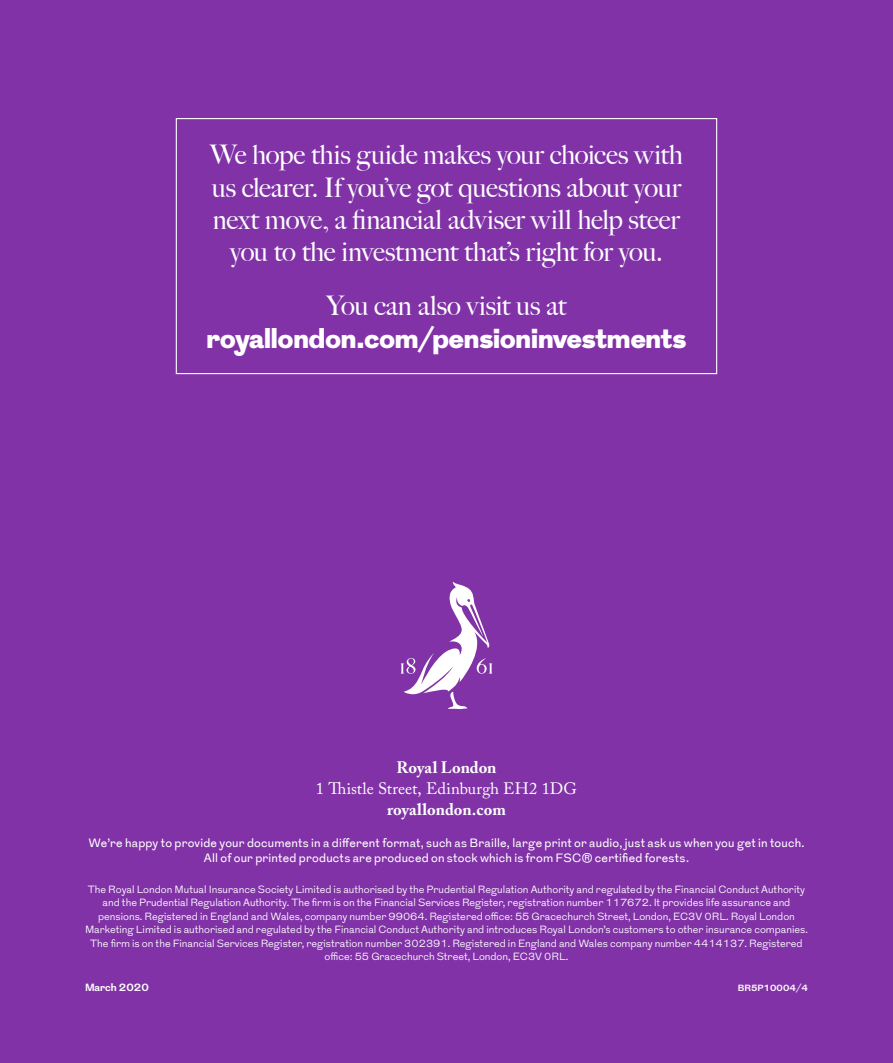
<style>
.page{position:relative;width:893px;height:1063px;background:#8132a7}
.page>*{position:absolute;margin:0;border:0;box-sizing:border-box;transform-origin:0 0}
.t1{font:500 27px/32.4px "Big Caslon";letter-spacing:-.01em;color:#fff;text-align:center}
.t2{font:900 27px "Grot";color:#fff}
.t3{font:16.5px "Adobe Caslon Pro";color:#fff}
.t4{font:700 16.5px "Adobe Caslon Pro";letter-spacing:-.005em;color:#fff}
.t5{font:12px/15px "Grot";letter-spacing:.015em;color:#fff;text-align:center}
.t6{font:300 10.5px/13.5px "Grot";color:#fff;text-align:center}
.t7{font:700 10.5px "Grot";color:#fff}
.t8{font:700 9px "Grot";color:#fff}
</style>
<div class="page">
<div style="left:176px;top:118px;width:541px;height:256px;border:1px solid #fff"></div>
<svg style="left:400px;top:582px;width:92px;height:127px"></svg>
<h1 class="t1" style="left:210px;top:138px;width:474px">We hope this guide makes your choices with us clearer. If you’ve got questions about your next move, a financial adviser will help steer you to the investment that’s right for you.</h1>
<h1 class="t1" style="left:326px;top:288px;width:242px">You can also visit us at</h1>
<h1 class="t2" style="left:207px;top:319px;width:481px">royallondon.com/pensioninvestments</h1>
<h2 class="t4" style="left:396px;top:758px;width:102px">Royal London</h2>
<h2 class="t3" style="left:316px;top:779px;width:262px">1 Thistle Street, Edinburgh EH2 1DG</h2>
<h2 class="t4" style="left:387px;top:800px;width:120px">royallondon.com</h2>
<p class="t5" style="left:88px;top:836px;width:718px">We’re happy to provide your documents in a different format, such as Braille, large print or audio, just ask us when you get in touch.<br>All of our printed products are produced on stock which is from FSC® certified forests.</p>
<p class="t6" style="left:85px;top:883px;width:724px">The Royal London Mutual Insurance Society Limited is authorised by the Prudential Regulation Authority and regulated by the Financial Conduct Authority and the Prudential Regulation Authority. The firm is on the Financial Services Register, registration number 117672. It provides life assurance and pensions. Registered in England and Wales, company number 99064. Registered office: 55 Gracechurch Street, London, EC3V 0RL. Royal London Marketing Limited is authorised and regulated by the Financial Conduct Authority and introduces Royal London’s customers to other insurance companies.<br>The firm is on the Financial Services Register, registration number 302391. Registered in England and Wales company number 4414137. Registered office: 55 Gracechurch Street, London, EC3V 0RL.</p>
<p class="t7" style="left:85px;top:980px;width:65px">March 2020</p>
<p class="t8" style="left:738px;top:981px;width:72px">BR5P10004/4</p>
</div>
